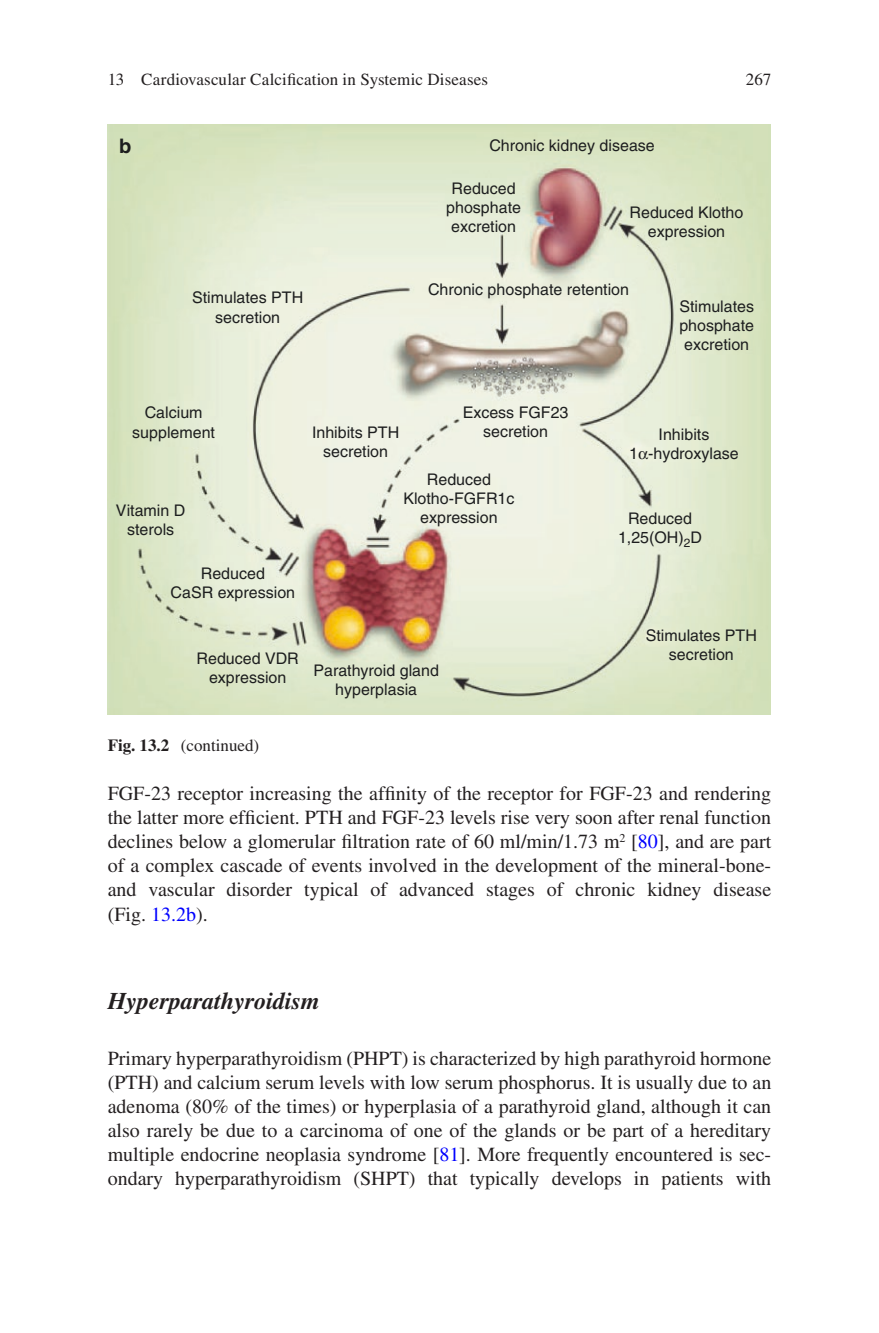
<style>
.page{position:relative;width:879px;height:1333px;background:#fff}
.page>*{position:absolute;margin:0;border:0;box-sizing:border-box;transform-origin:0 0}
._2_hd{font:italic 700 24px "Times LT Std";color:#231f20}
.Text_flush{font:20px/24px "Times LT Std";color:#231f20;text-align:justify}
.Text{font:20px/24px "Times LT Std";color:#231f20;text-align:justify}
.t1{font:20px "Helvetica Bold 3";color:#1d1e1f}
.t2{font:17px "Times LT Std";letter-spacing:.005em;color:#231f20}
.t3{font:16px/19.2px "Helvetica 2";color:#1d1e1f;text-align:center}
.s1{font-weight:700}
.s2{color:#00f}
</style>
<div class="page">
<img style="left:108px;top:124px;width:662px;height:591px">
<svg style="left:638px;top:451px;width:10px;height:8px"></svg>
<p class="t2" style="left:108px;top:70px;width:382px">13 Cardiovascular Calcification in Systemic Diseases</p>
<p class="t1" style="left:119px;top:134px;width:14px">b</p>
<p class="t3" style="left:489px;top:135px;width:167px">Chronic kidney disease</p>
<p class="t2" style="left:746px;top:70px;width:27px">267</p>
<p class="t3" style="left:192px;top:288px;width:113px">Stimulates PTH secretion</p>
<p class="t3" style="left:446px;top:178px;width:76px">Reduced phosphate excretion</p>
<p class="t3" style="left:629px;top:202px;width:115px">Reduced Klotho expression</p>
<p class="t3" style="left:428px;top:280px;width:202px">Chronic phosphate retention</p>
<p class="t3" style="left:679px;top:296px;width:76px">Stimulates phosphate excretion</p>
<p class="t3" style="left:132px;top:403px;width:84px">Calcium supplement</p>
<p class="t3" style="left:116px;top:500px;width:71px">Vitamin D sterols</p>
<p class="t3" style="left:171px;top:563px;width:126px">Reduced<br>CaSR expression</p>
<p class="t3" style="left:463px;top:403px;width:107px">Excess FGF23 secretion</p>
<p class="t3" style="left:403px;top:469px;width:113px">Reduced<br>Klotho-FGFR1c expression</p>
<p class="t3" style="left:312px;top:422px;width:89px">Inhibits PTH secretion</p>
<p class="t3" style="left:196px;top:648px;width:104px">Reduced VDR expression</p>
<p class="t3" style="left:313px;top:660px;width:127px">Parathyroid gland hyperplasia</p>
<p class="t3" style="left:629px;top:425px;width:111px">Inhibits<br>1 -hydroxylase</p>
<p class="t3" style="left:618px;top:508px;width:86px">Reduced<br>1,25(OH)<sub>2</sub>D</p>
<p class="t3" style="left:646px;top:625px;width:113px">Stimulates PTH secretion</p>
<p class="t2" style="left:108px;top:735px;width:153px"><span class="s1">Fig. 13.2</span> (continued)</p>
<p class="Text" style="left:108px;top:781px;width:665px">FGF-23 receptor increasing the affinity of the receptor for FGF-23 and rendering the latter more efficient. PTH and FGF-23 levels rise very soon after renal function declines below a glomerular filtration rate of 60 ml/min/1.73 m<sup>2</sup> [<span class="s2">80</span>], and are part of a complex cascade of events involved in the development of the mineral-bone&shy;and vascular disorder typical of advanced stages of chronic kidney disease (Fig. <span class="s2">13.2b</span>).</p>
<h3 class="_2_hd" style="left:108px;top:986px;width:214px">Hyperparathyroidism</h3>
<p class="Text_flush" style="left:108px;top:1045px;width:665px">Primary hyperparathyroidism (PHPT) is characterized by high parathyroid hormone (PTH) and calcium serum levels with low serum phosphorus. It is usually due to an adenoma (80% of the times) or hyperplasia of a parathyroid gland, although it can also rarely be due to a carcinoma of one of the glands or be part of a hereditary multiple endocrine neoplasia syndrome [<span class="s2">81</span>]. More frequently encountered is sec&shy;ondary hyperparathyroidism (SHPT) that typically develops in patients with</p>
</div>
